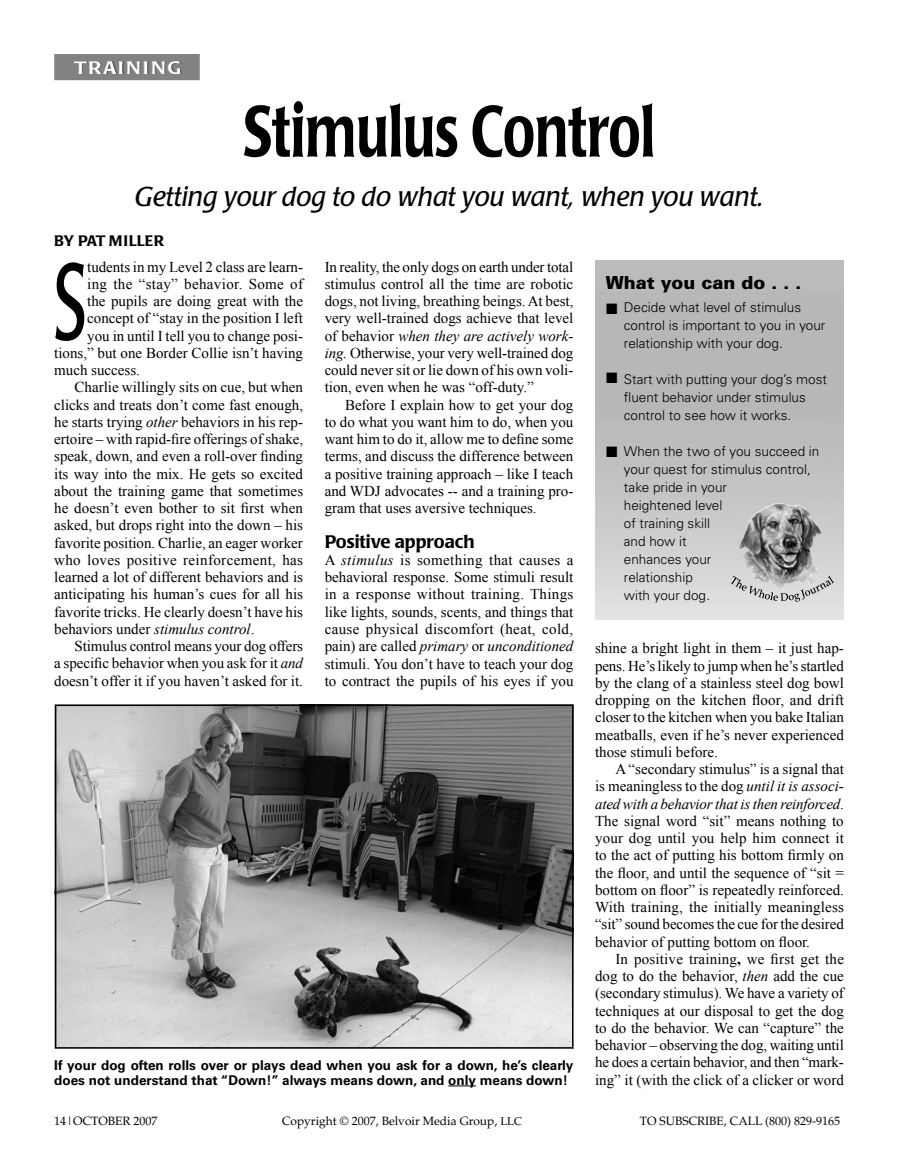
<style>
.page{position:relative;width:918px;height:1175px;background:#fff}
.page>*{position:absolute;margin:0;border:0;box-sizing:border-box;transform-origin:0 0}
.t1{font:108px "Poppl Laudatio";color:#000;scale:.6 1}
.t2{font:500 72px "Poppl Laudatio";color:#000;scale:.74 1}
.t3{font:italic 27px "Poppl Laudatio";color:#000}
.t4{font:500 18px "Poppl Laudatio";color:#000}
.t5{font:900 18px "Univers";color:#000}
.t6{font:500 18px "Poppl Laudatio";letter-spacing:.1em;color:#fff;scale:1.1 1}
.t7{font:15px/17.2px "Times New Roman";color:#000;text-align:justify}
.t8{font:15px "Times New Roman";letter-spacing:.025em;color:#000}
.t9{font:500 15px "Poppl Laudatio";color:#000}
.t10{font:15px "Zapf Dingbats";color:#000}
.t11{font:300 13.5px/18px "Univers";color:#000}
.t12{font:700 13.5px/15px "Univers";color:#000}
.t13{font:12px "Palatino";color:#000}
.s1{color:#000}
.s2{font-style:italic}
.s3{font-weight:700}
.s4{font-size:11.25px}
</style>
<div class="page">
<img style="left:739px;top:503px;width:83px;height:72px">
<svg style="left:731px;top:575px;width:103px;height:27px;background:#c1c1c1"></svg>
<div style="left:55px;top:55px;width:144px;height:24px;background:#808284"></div>
<div style="left:54px;top:54px;width:146px;height:26px;border:2px solid #808284"></div>
<svg style="left:448px;top:1085px;width:28px;height:1px"></svg>
<img style="left:58px;top:707px;width:512px;height:338px">
<div style="left:55px;top:704px;width:518px;height:344px;border:2px solid #000"></div>
<p class="t6" style="left:74px;top:57px;width:85px">trai<span class="s1">n</span>i<span class="s1">ng</span></p>
<h2 class="t2" style="left:243px;top:90px;width:558px">Stimulus Control</h2>
<h3 class="t3" style="left:134px;top:181px;width:631px">Getting your dog to do what you want, when you want.</h3>
<p class="t9" style="left:54px;top:232px;width:111px">By pat miller</p>
<p class="t7" style="left:87px;top:258px;width:217px">tudents in my Level 2 class are learn-</p>
<p class="t8" style="left:87px;top:274px;width:217px">ing the “stay” behavior. Some of</p>
<p class="t7" style="left:87px;top:292px;width:217px">the pupils are doing great with the</p>
<p class="t7" style="left:87px;top:309px;width:217px">concept of “stay in the position I left</p>
<p class="t7" style="left:87px;top:327px;width:217px">you in until I tell you to change posi-</p>
<p class="t7" style="left:54px;top:344px;width:250px">tions,” but one Border Collie isn’t having</p>
<p class="t7" style="left:54px;top:361px;width:87px">much success.</p>
<p class="t7" style="left:75px;top:378px;width:230px">Charlie willingly sits on cue, but when</p>
<p class="t7" style="left:54px;top:396px;width:250px">clicks and treats don’t come fast enough,</p>
<p class="t7" style="left:54px;top:413px;width:250px">he starts trying <span class="s2">other</span> behaviors in his rep-</p>
<p class="t7" style="left:54px;top:430px;width:250px">ertoire – with rapid-fire offerings of shake,</p>
<p class="t7" style="left:54px;top:447px;width:250px">speak, down, and even a roll-over finding</p>
<p class="t7" style="left:54px;top:465px;width:250px">its way into the mix. He gets so excited</p>
<p class="t7" style="left:54px;top:482px;width:250px">about the training game that sometimes</p>
<p class="t7" style="left:54px;top:499px;width:250px">he doesn’t even bother to sit first when</p>
<p class="t7" style="left:54px;top:516px;width:250px">asked, but drops right into the down – his</p>
<p class="t7" style="left:54px;top:534px;width:250px">favorite position. Charlie, an eager worker</p>
<p class="t8" style="left:54px;top:550px;width:250px">who loves positive reinforcement, has</p>
<p class="t7" style="left:54px;top:568px;width:250px">learned a lot of different behaviors and is</p>
<p class="t7" style="left:54px;top:585px;width:250px">anticipating his human’s cues for all his</p>
<p class="t7" style="left:54px;top:603px;width:250px">favorite tricks. He clearly doesn’t have his</p>
<p class="t7" style="left:54px;top:620px;width:202px">behaviors under <span class="s2">stimulus control</span>.</p>
<p class="t7" style="left:75px;top:637px;width:230px">Stimulus control means your dog offers</p>
<p class="t7" style="left:54px;top:654px;width:250px">a specific behavior when you ask for it <span class="s2">and</span></p>
<p class="t7" style="left:54px;top:672px;width:250px">doesn’t offer it if you haven’t asked for it.</p>
<h1 class="t1" style="left:54px;top:242px;width:55px">S</h1>
<p class="t7" style="left:325px;top:258px;width:250px">In reality, the only dogs on earth under total stimulus control all the time are robotic dogs, not living, breathing beings. At best, very well-trained dogs achieve that level of behavior <span class="s2">when they are actively work&shy;ing.</span> Otherwise, your very well-trained dog could never sit or lie down of his own voli&shy;tion, even when he was “off-duty.”</p>
<p class="t7" style="left:325px;top:396px;width:250px;text-indent:20px">Before I explain how to get your dog to do what you want him to do, when you want him to do it, allow me to define some terms, and discuss the difference between a positive training approach – like I teach and WDJ advocates -- and a training pro&shy;gram that uses aversive techniques.</p>
<p class="t4" style="left:325px;top:531px;width:151px">Positive approach</p>
<p class="t7" style="left:325px;top:551px;width:250px">A <span class="s2">stimulus</span> is something that causes a behavioral response. Some stimuli result in a response without training. Things like lights, sounds, scents, and things that cause physical discomfort (heat, cold, pain) are called <span class="s2">primary</span> or <span class="s2">unconditioned </span>stimuli. You don’t have to teach your dog to contract the pupils of his eyes if you</p>
<p class="t12" style="left:54px;top:1057px;width:521px">If your dog often rolls over or plays dead when you ask for a down, he’s clearly does not understand that “Down!” always means down, and only means down!</p>
<p class="t5" style="left:606px;top:271px;width:197px">What you can do . . .</p>
<p class="t11" style="left:624px;top:298px;width:203px">Decide what level of stimulus control is important to you in your relationship with your dog.</p>
<p class="t11" style="left:624px;top:370px;width:205px">Start with putting your dog’s most fluent behavior under stimulus control to see how it works.</p>
<p class="t11" style="left:624px;top:442px;width:197px">When the two of you succeed in your quest for stimulus control, take pride in your<br>heightened level<br>of training skill<br>and how it<br>enhances your<br>relationship<br>with your dog.</p>
<p class="t7" style="left:595px;top:639px;width:250px">shine a bright light in them – it just hap&shy;pens. He’s likely to jump when he’s startled by the clang of a stainless steel dog bowl dropping on the kitchen floor, and drift closer to the kitchen when you bake Italian meatballs, even if he’s never experienced those stimuli before.</p>
<p class="t7" style="left:595px;top:760px;width:250px;text-indent:20px">A “secondary stimulus” is a signal that is meaningless to the dog <span class="s2">until it is associ&shy;ated with a behavior that is then reinforced</span>.<br>The signal word “sit” means nothing to your dog until you help him connect it to the act of putting his bottom firmly on the floor, and until the sequence of “sit = bottom on floor” is repeatedly reinforced.<br>With training, the initially meaningless “sit” sound becomes the cue for the desired behavior of putting bottom on floor.</p>
<p class="t7" style="left:595px;top:950px;width:250px;text-indent:20px">In positive training<span class="s3">,</span> we first get the dog to do the behavior, <span class="s2">then</span> add the cue (secondary stimulus). We have a variety of techniques at our disposal to get the dog to do the behavior. We can “capture” the behavior – observing the dog, waiting until he does a certain behavior, and then “mark&shy;ing” it (with the click of a clicker or word</p>
<p class="t10" style="left:606px;top:301px;width:13px">■</p>
<p class="t10" style="left:606px;top:371px;width:13px">■</p>
<p class="t10" style="left:606px;top:445px;width:13px">■</p>
<p class="t13" style="left:54px;top:1114px;width:105px">14|OCTOBER 2007</p>
<p class="t13" style="left:282px;top:1114px;width:238px">COPYRIGHT © 2007, BELVOIR MEDIA GROUP, <span class="s4">LLC</span></p>
<p class="t13" style="left:640px;top:1114px;width:108px">TO SUBSCRIBE, CALL</p>
<p class="t13" style="left:765px;top:1114px;width:76px">(800) 829-9165</p>
</div>
